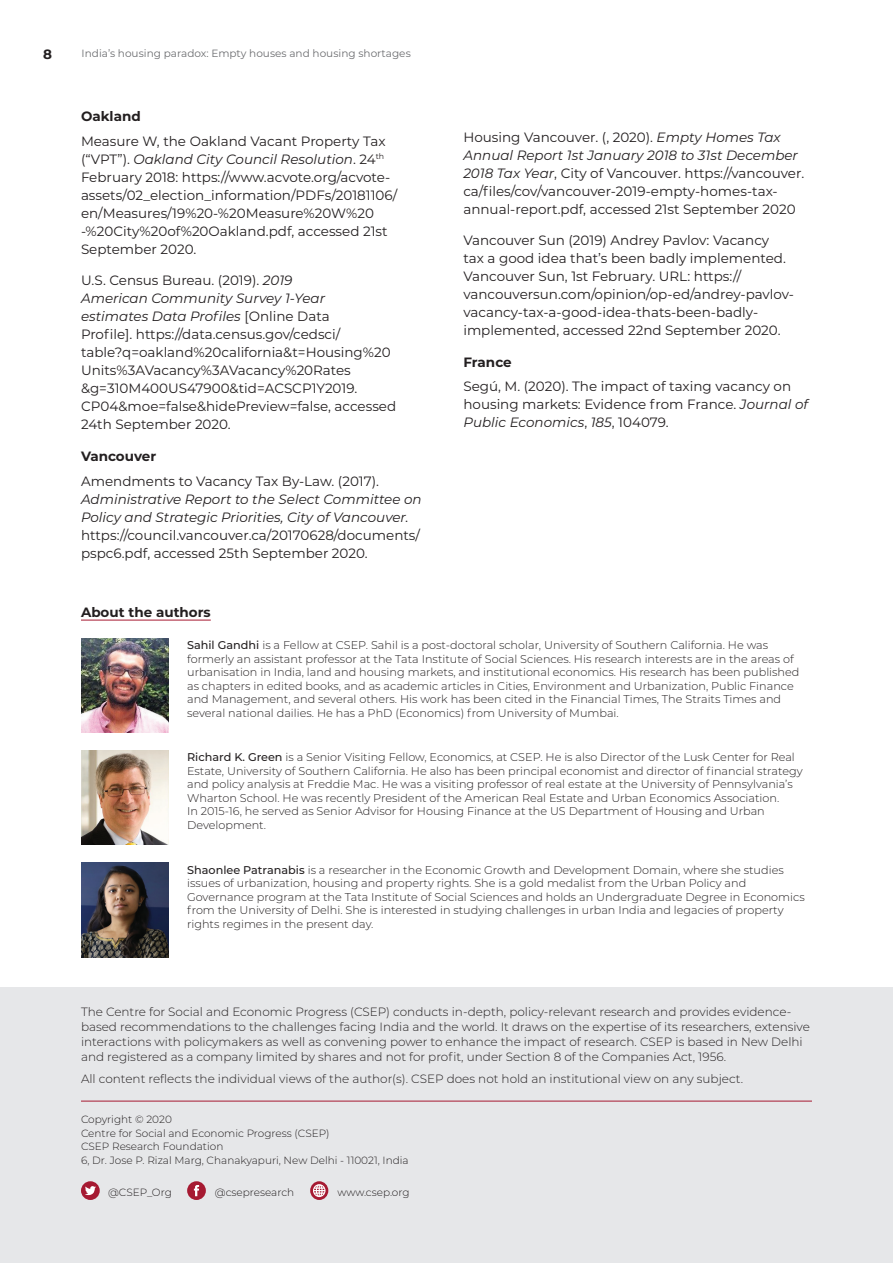
<style>
.page{position:relative;width:893px;height:1263px;background:#fff}
.page>*{position:absolute;margin:0;border:0;box-sizing:border-box;transform-origin:0 0}
.Body_Text{font:13.5px/18px "Montserrat";color:#231f20}
.Body_Text-2{font:700 13.5px "Montserrat";color:#231f20}
.Body_Text-3{font:300 12px/15px "Montserrat";color:#231f20}
.t1{font:300 11.25px/13.5px "Montserrat";color:#231f20}
.Body_Text-4{font:300 10.5px "Montserrat";color:#231f20}
.t2{font:10.5px "Montserrat";color:#6c6d70}
.s1{font-style:italic}
.s2{font-weight:500}
</style>
<div class="page">
<div style="left:0;top:987px;width:893px;height:276px;background:#e6e7e9"></div>
<hr style="left:81px;top:1101px;width:731px;height:1px;background:#a61a32">
<div style="left:81px;top:1181px;width:19px;height:19px;background:#a61a32;border-radius:50%"></div>
<svg style="left:85px;top:1186px;width:11px;height:9px"></svg>
<div style="left:187px;top:1181px;width:19px;height:19px;background:#a61a32;border-radius:50%"></div>
<svg style="left:194px;top:1185px;width:5px;height:11px"></svg>
<svg style="left:310px;top:1181px;width:18px;height:19px"></svg>
<svg style="left:313px;top:1184px;width:12px;height:13px"></svg>
<hr style="left:81px;top:620px;width:130px;height:1px;background:#a61a32">
<img style="left:81px;top:638px;width:87px;height:95px">
<img style="left:81px;top:750px;width:87px;height:95px">
<img style="left:81px;top:863px;width:87px;height:94px">
<p class="Body_Text-2" style="left:43px;top:44px;width:10px">8</p>
<p class="t2" style="left:82px;top:46px;width:331px">India’s housing paradox: Empty houses and housing shortages</p>
<p class="Body_Text-2" style="left:81px;top:107px;width:61px">Oakland</p>
<p class="Body_Text" style="left:81px;top:132px;width:318px">Measure W, the Oakland Vacant Property Tax (“VPT”). <span class="s1">Oakland City Council Resolution</span>. 24<sup>th </sup>February 2018: https://www.acvote.org/acvote&shy;assets/02_election_information/PDFs/20181106/ en/Measures/19%20-%20Measure%20W%20 -%20City%20of%20Oakland.pdf, accessed 21st September 2020.</p>
<p class="Body_Text" style="left:81px;top:271px;width:317px">U.S. Census Bureau. (2019). <span class="s1">2019<br>American Community Survey 1-Year<br>estimates Data Profiles</span> [Online Data<br>Profile]. https://data.census.gov/cedsci/ table?q=oakland%20california&amp;t=Housing%20<br>Units%3AVacancy%3AVacancy%20Rates &amp;g=310M400US47900&amp;tid=ACSCP1Y2019.<br>CP04&amp;moe=false&amp;hidePreview=false, accessed 24th September 2020.</p>
<p class="Body_Text-2" style="left:81px;top:446px;width:77px">Vancouver</p>
<p class="Body_Text" style="left:81px;top:471px;width:342px">Amendments to Vacancy Tax By-Law. (2017).<br><span class="s1">Administrative Report to the Select Committee on Policy and Strategic Priorities, City of Vancouver. </span>https://council.vancouver.ca/20170628/documents/ pspc6.pdf, accessed 25th September 2020.</p>
<p class="Body_Text" style="left:463px;top:127px;width:342px">Housing Vancouver. (, 2020). <span class="s1">Empty Homes Tax Annual Report 1st January 2018 to 31st December 2018 Tax Year</span>, City of Vancouver. https://vancouver. ca/files/cov/vancouver-2019-empty-homes-tax&shy;annual-report.pdf, accessed 21st September 2020</p>
<p class="Body_Text" style="left:463px;top:231px;width:332px">Vancouver Sun (2019) Andrey Pavlov: Vacancy<br>tax a good idea that’s been badly implemented.<br>Vancouver Sun, 1st February. URL: https:// vancouversun.com/opinion/op-ed/andrey-pavlov&shy;vacancy-tax-a-good-idea-thats-been-badly&shy;implemented, accessed 22nd September 2020.</p>
<p class="Body_Text-2" style="left:463px;top:352px;width:50px">France</p>
<p class="Body_Text" style="left:463px;top:377px;width:346px">Segú, M. (2020). The impact of taxing vacancy on housing markets: Evidence from France. <span class="s1">Journal of<br>Public Economics</span>, <span class="s1">185</span>, 104079.</p>
<p class="Body_Text-2" style="left:81px;top:602px;width:131px">About the authors</p>
<p class="t1" style="left:187px;top:638px;width:614px"><span class="s2">Sahil Gandhi</span> is a Fellow at CSEP. Sahil is a post-doctoral scholar, University of Southern California. He was formerly an assistant professor at the Tata Institute of Social Sciences. His research interests are in the areas of urbanisation in India, land and housing markets, and institutional economics. His research has been published as chapters in edited books, and as academic articles in Cities, Environment and Urbanization, Public Finance and Management, and several others. His work has been cited in the Financial Times, The Straits Times and several national dailies. He has a PhD (Economics) from University of Mumbai.</p>
<p class="t1" style="left:187px;top:750px;width:617px"><span class="s2">Richard K. Green</span> is a Senior Visiting Fellow, Economics, at CSEP. He is also Director of the Lusk Center for Real Estate, University of Southern California. He also has been principal economist and director of financial strategy and policy analysis at Freddie Mac. He was a visiting professor of real estate at the University of Pennsylvania’s Wharton School. He was recently President of the American Real Estate and Urban Economics Association.<br>In 2015-16, he served as Senior Advisor for Housing Finance at the US Department of Housing and Urban Development.</p>
<p class="t1" style="left:187px;top:862px;width:619px"><span class="s2">Shaonlee Patranabis</span> is a researcher in the Economic Growth and Development Domain, where she studies issues of urbanization, housing and property rights. She is a gold medalist from the Urban Policy and Governance program at the Tata Institute of Social Sciences and holds an Undergraduate Degree in Economics from the University of Delhi. She is interested in studying challenges in urban India and legacies of property rights regimes in the present day.</p>
<p class="Body_Text-3" style="left:81px;top:1004px;width:730px">The Centre for Social and Economic Progress (CSEP) conducts in-depth, policy-relevant research and provides evidence&shy;based recommendations to the challenges facing India and the world. It draws on the expertise of its researchers, extensive interactions with policymakers as well as convening power to enhance the impact of research. CSEP is based in New Delhi and registered as a company limited by shares and not for profit, under Section 8 of the Companies Act, 1956.</p>
<p class="Body_Text-3" style="left:81px;top:1071px;width:664px">All content reflects the individual views of the author(s). CSEP does not hold an institutional view on any subject.</p>
<p class="Body_Text-4" style="left:81px;top:1112px;width:92px">Copyright © 2020</p>
<p class="Body_Text-4" style="left:81px;top:1126px;width:250px">Centre for Social and Economic Progress (CSEP)</p>
<p class="Body_Text-4" style="left:81px;top:1139px;width:144px">CSEP Research Foundation</p>
<p class="Body_Text-4" style="left:81px;top:1153px;width:329px">6, Dr. Jose P. Rizal Marg, Chanakyapuri, New Delhi - 110021, India</p>
<p class="Body_Text-4" style="left:108px;top:1185px;width:65px">@CSEP_Org</p>
<p class="Body_Text-4" style="left:215px;top:1185px;width:81px">@csepresearch</p>
<p class="Body_Text-4" style="left:337px;top:1185px;width:74px">www.csep.org</p>
</div>
